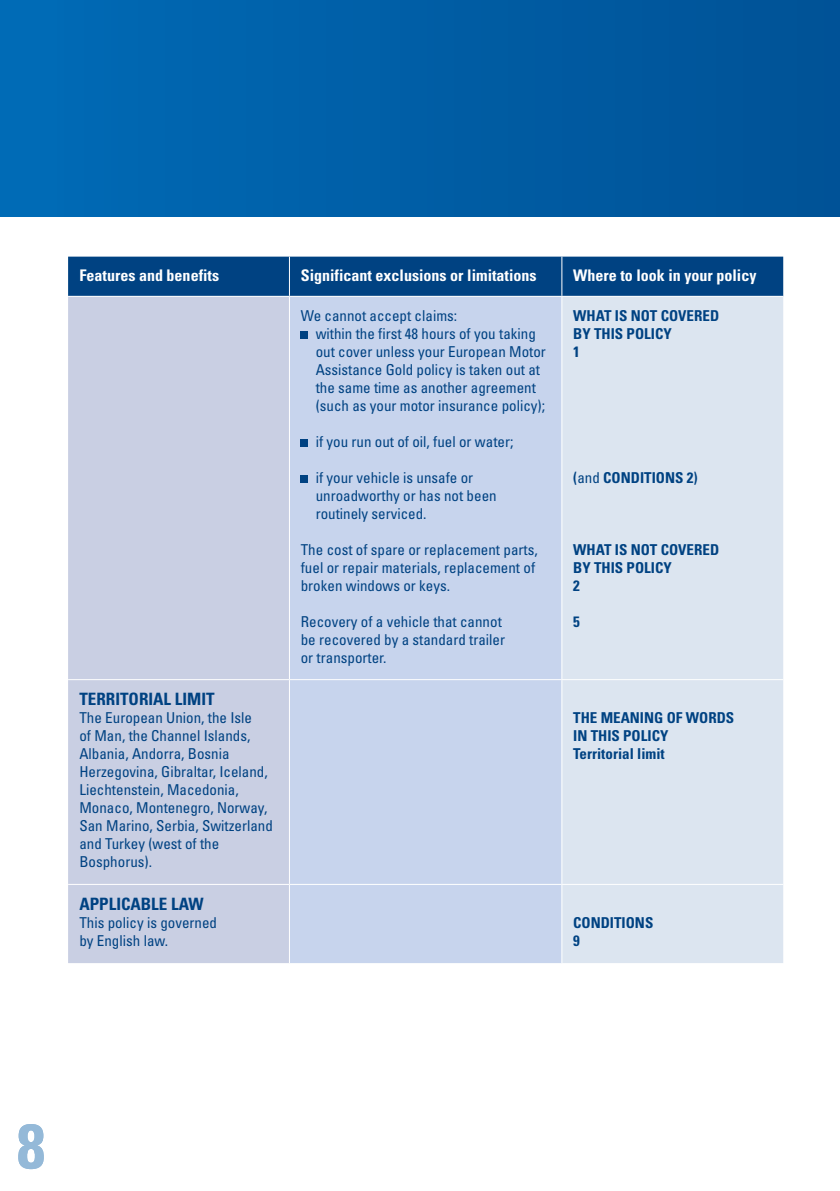
<style>
.page{position:relative;width:840px;height:1191px;background:#fff}
.page>*{position:absolute;margin:0;border:0;box-sizing:border-box;transform-origin:0 0}
.t1{font:700 condensed 63px "Univers LT Std";color:#94b9d8}
.t2{font:700 condensed 17px "Univers LT Std";color:#004282}
.t3{font:700 condensed 16px "Univers LT Std";color:#fff}
.t4{font:condensed 15px/18px "Univers LT Std";color:#004282}
.t5{font:700 condensed 15px/18px "Univers LT Std";color:#004282}
.s1{font-weight:400}
</style>
<div class="page">
<div style="left:0;top:0;width:839px;height:217px;background:linear-gradient(to right,#006bb6,#005296)"></div>
<div style="left:68px;top:257px;width:714px;height:39px;background:#004282"></div>
<div style="left:68px;top:297px;width:221px;height:666px;background:#c9cfe3"></div>
<div style="left:290px;top:297px;width:271px;height:666px;background:#c7d4ed"></div>
<div style="left:562px;top:297px;width:220px;height:666px;background:#dce5f0"></div>
<hr style="left:289px;top:257px;width:1px;height:39px;background:#fff">
<hr style="left:561px;top:257px;width:1px;height:39px;background:#fff">
<hr style="left:68px;top:679px;width:221px;height:1px;background:#fff">
<hr style="left:289px;top:679px;width:272px;height:1px;background:#fff">
<hr style="left:561px;top:679px;width:221px;height:1px;background:#fff">
<hr style="left:68px;top:884px;width:221px;height:1px;background:#fff">
<hr style="left:289px;top:884px;width:272px;height:1px;background:#fff">
<hr style="left:561px;top:884px;width:221px;height:1px;background:#fff">
<div style="left:300px;top:331px;width:8px;height:7px;background:#004282"></div>
<div style="left:300px;top:439px;width:8px;height:7px;background:#004282"></div>
<div style="left:300px;top:475px;width:8px;height:7px;background:#004282"></div>
<p class="t3" style="left:79px;top:265px;width:141px">Features and benefits</p>
<p class="t3" style="left:300px;top:265px;width:237px">Significant exclusions or limitations</p>
<p class="t3" style="left:573px;top:265px;width:185px">Where to look in your policy</p>
<p class="t4" style="left:315px;top:306px;width:231px;text-indent:-15px">We cannot accept claims:<br>within the first 48 hours of you taking out cover unless your European Motor Assistance Gold policy is taken out at the same time as another agreement (such as your motor insurance policy);</p>
<p class="t4" style="left:315px;top:432px;width:199px">if you run out of oil, fuel or water;</p>
<p class="t4" style="left:315px;top:468px;width:182px">if your vehicle is unsafe or unroadworthy or has not been routinely serviced.</p>
<p class="t4" style="left:300px;top:540px;width:238px">The cost of spare or replacement parts, fuel or repair materials, replacement of broken windows or keys.</p>
<p class="t4" style="left:300px;top:612px;width:206px">Recovery of a vehicle that cannot be recovered by a standard trailer or transporter.</p>
<p class="t5" style="left:573px;top:306px;width:67px">What IS not</p>
<p class="t5" style="left:573px;top:306px;width:100px;text-indent:87px">covered<br>BY THIS POLICY<br>1</p>
<p class="t5" style="left:573px;top:468px;width:39px">(<span class="s1">and</span> conditions</p>
<p class="t5" style="left:686px;top:468px;width:12px">2)</p>
<p class="t5" style="left:573px;top:540px;width:67px">What IS not</p>
<p class="t5" style="left:660px;top:540px;width:10px">covered</p>
<p class="t5" style="left:573px;top:558px;width:62px">by this polic</p>
<p class="t5" style="left:663px;top:558px;width:10px">y</p>
<p class="t5" style="left:573px;top:576px;width:8px">2</p>
<p class="t5" style="left:573px;top:612px;width:8px">5</p>
<p class="t2" style="left:79px;top:689px;width:18px">Territorial</p>
<p class="t2" style="left:175px;top:689px;width:9px">limit</p>
<p class="t4" style="left:79px;top:709px;width:195px">The European Union, the Isle<br>of Man, the Channel Islands,<br>Albania, Andorra, Bosnia<br>Herzegovina, Gibraltar, Iceland,<br>Liechtenstein, Macedonia,<br>Monaco, Montenegro, Norway,<br>San Marino, Serbia, Switzerland and Turkey (west of the<br>Bosphorus).</p>
<p class="t5" style="left:573px;top:709px;width:162px">THE MEANING OF WORDS<br>IN THIS POLICY<br>Territorial limit</p>
<p class="t2" style="left:79px;top:893px;width:20px">Applicable</p>
<p class="t2" style="left:171px;top:893px;width:12px">law</p>
<p class="t4" style="left:79px;top:913px;width:139px">This policy is governed by English law.</p>
<p class="t5" style="left:573px;top:913px;width:18px">Conditions<br>9</p>
<h1 class="t1" style="left:17px;top:1107px;width:29px">8</h1>
</div>
